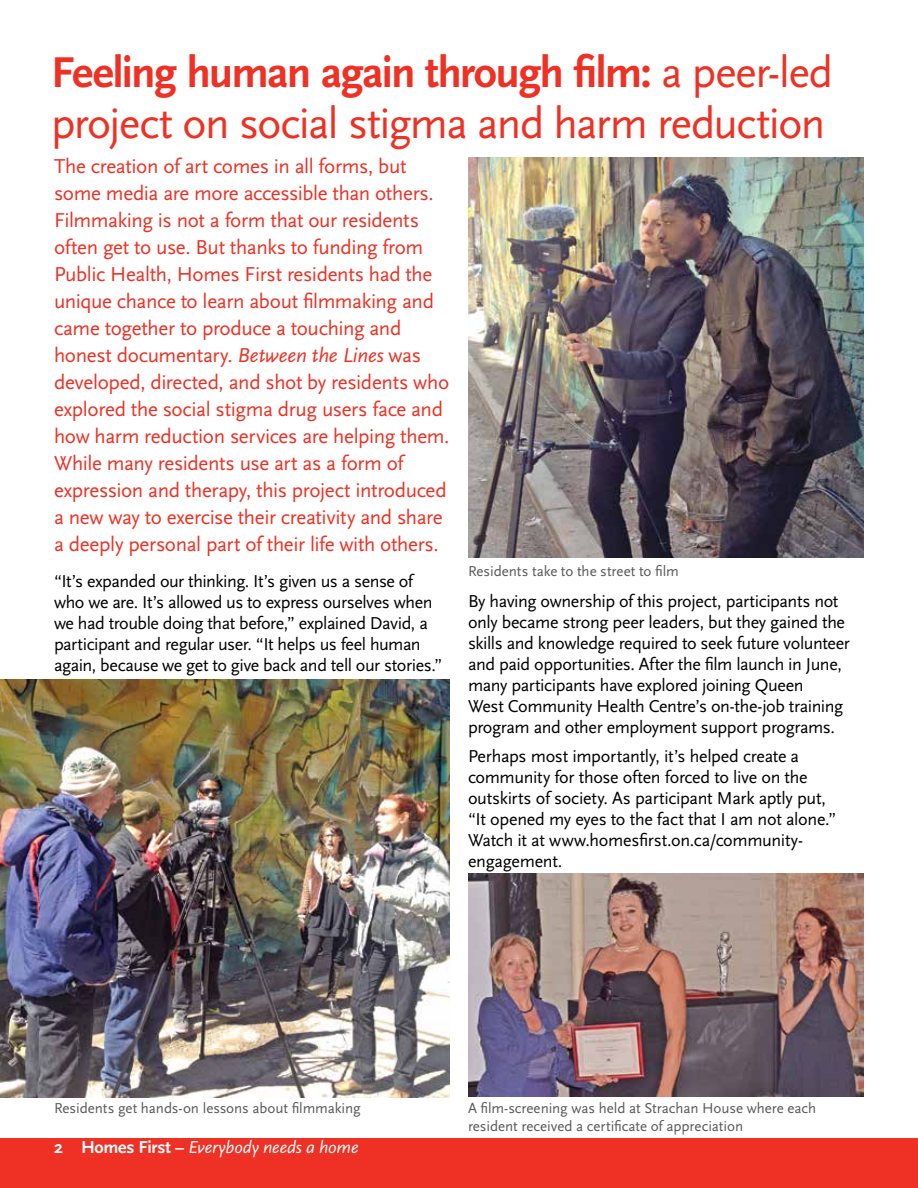
<style>
.page{position:relative;width:918px;height:1188px;background:#fff}
.page>*{position:absolute;margin:0;border:0;box-sizing:border-box;transform-origin:0 0}
.t1{font:45px/51px "Scala Sans OT";letter-spacing:-.035em;color:#ee3124}
.t2{font:21px/27px "Scala Sans OT";letter-spacing:-.02em;color:#ee3124}
.t3{font:18px/21px "Scala Sans OT";letter-spacing:-.025em;color:#000}
.t4{font:italic 18px "Scala Sans OT";letter-spacing:-.01em;color:#fff}
.t5{font:15px/18px "Scala Sans OT";letter-spacing:-.005em;color:#58595b}
.s1{font-weight:700}
.s2{font-style:italic}
.s3{font-weight:700;font-style:normal}
</style>
<div class="page">
<div style="left:0;top:1138px;width:918px;height:50px;background:#ee3124"></div>
<img style="left:468px;top:873px;width:396px;height:223px">
<img style="left:0;top:680px;width:450px;height:418px">
<img style="left:468px;top:158px;width:396px;height:400px">
<h1 class="t1" style="left:51px;top:48px;width:784px"><span class="s1">Feeling human again through film:</span> a peer-led project on social stigma and harm reduction</h1>
<p class="t2" style="left:54px;top:153px;width:397px">The creation of art comes in all forms, but some media are more accessible than others.<br>Filmmaking is not a form that our residents often get to use. But thanks to funding from Public Health, Homes First residents had the unique chance to learn about filmmaking and came together to produce a touching and honest documentary. <span class="s2">Between the Lines</span> was developed, directed, and shot by residents who explored the social stigma drug users face and how harm reduction services are helping them.<br>While many residents use art as a form of expression and therapy, this project introduced a new way to exercise their creativity and share a deeply personal part of their life with others.</p>
<p class="t3" style="left:54px;top:571px;width:390px">“It’s expanded our thinking. It’s given us a sense of who we are. It’s allowed us to express ourselves when we had trouble doing that before,” explained David, a participant and regular user. “It helps us feel human again, because we get to give back and tell our stories.”</p>
<p class="t5" style="left:468px;top:562px;width:212px">Residents take to the street to film</p>
<p class="t3" style="left:468px;top:591px;width:383px">By having ownership of this project, participants not only became strong peer leaders, but they gained the skills and knowledge required to seek future volunteer and paid opportunities. After the film launch in June, many participants have explored joining Queen<br>West Community Health Centre’s on-the-job training program and other employment support programs.</p>
<p class="t3" style="left:468px;top:746px;width:370px">Perhaps most importantly, it’s helped create a community for those often forced to live on the outskirts of society. As participant Mark aptly put, “It opened my eyes to the fact that I am not alone.” Watch it at www.homesfirst.on.ca/community&shy;engagement.</p>
<p class="t5" style="left:54px;top:1100px;width:308px">Residents get hands-on lessons about filmmaking</p>
<p class="t4" style="left:54px;top:1138px;width:306px"><span class="s3">2 Homes First –</span> Everybody needs a home</p>
<p class="t5" style="left:468px;top:1100px;width:350px">A film-screening was held at Strachan House where each resident received a certificate of appreciation</p>
</div>
